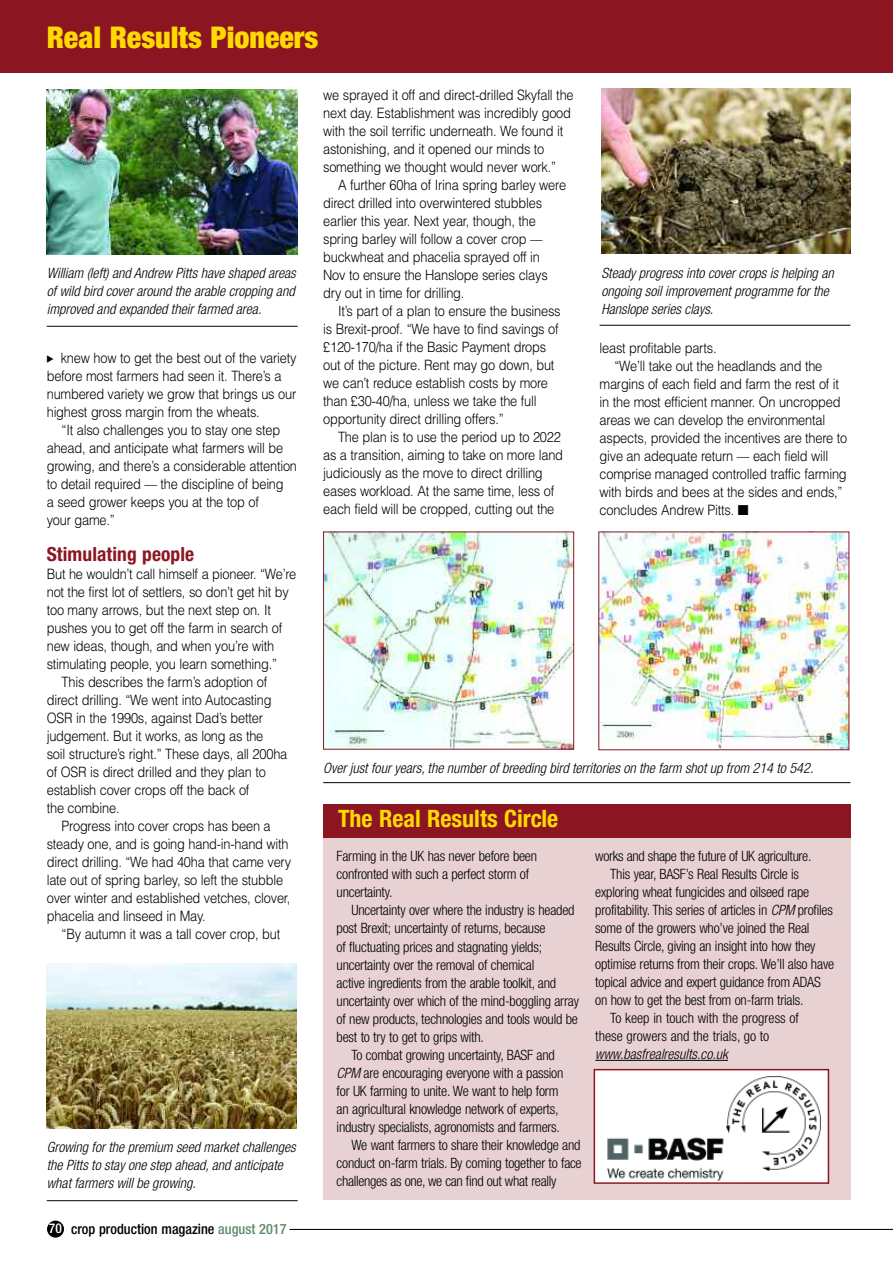
<style>
.page{position:relative;width:893px;height:1263px;background:#fff}
.page>*{position:absolute;margin:0;border:0;box-sizing:border-box;transform-origin:0 0}
.t1{font:900 condensed 30px "Helvetica Neue";color:#ffd902}
.t2{font:700 condensed 24px "Helvetica Neue";color:#ffd902}
.t3{font:700 condensed 19.5px "Helvetica Neue";letter-spacing:.005em;color:#8b1622}
.t4{font:300 14.25px/18px "Helvetica";letter-spacing:-.015em;color:#000;scale:.9 1}
.t5{font:300 condensed 14.25px/18px "Helvetica Neue";letter-spacing:-.015em;color:#000}
.t6{font:italic 300 condensed 14.25px/18px "Helvetica Neue";color:#000}
.t7{font:500 condensed 14.25px "Helvetica Neue";color:#000}
.s1{font-size:13.5px;color:#fff}
.s2{color:#60896c}
.s3{font-style:italic}
</style>
<div class="page">
<hr style="left:47px;top:326px;width:251px;height:1px;background:#000">
<img style="left:47px;top:89px;width:251px;height:165px">
<hr style="left:323px;top:782px;width:527px;height:1px;background:#000">
<img style="left:325px;top:533px;width:247px;height:214px">
<div style="left:323px;top:531px;width:251px;height:218px;border:1px solid #8b1622"></div>
<img style="left:600px;top:533px;width:247px;height:215px">
<div style="left:0;top:0;width:893px;height:72px;background:#8b1622"></div>
<hr style="left:600px;top:325px;width:250px;height:1px;background:#000">
<img style="left:601px;top:88px;width:249px;height:165px">
<hr style="left:47px;top:1200px;width:251px;height:1px;background:#000">
<img style="left:47px;top:964px;width:250px;height:165px">
<div style="left:323px;top:838px;width:527px;height:361px;background:#e8d1d3"></div>
<div style="left:323px;top:804px;width:527px;height:33px;background:#8b1622"></div>
<svg style="left:595px;top:1060px;width:25px;height:1px"></svg>
<hr style="left:620px;top:1060px;width:108px;height:1px;background:#000">
<div style="left:594px;top:1070px;width:234px;height:113px;background:#fff"></div>
<img style="left:607px;top:1137px;width:117px;height:44px">
<div style="left:594px;top:1069px;width:235px;height:115px;border:2px solid #8b1622"></div>
<img style="left:726px;top:1076px;width:94px;height:94px">
<div style="left:47px;top:1220px;width:17px;height:17px;background:#000;border-radius:50%"></div>
<hr style="left:289px;top:1229px;width:604px;height:1px;background:#000">
<h1 class="t1" style="left:47px;top:27px;width:273px">Real Results Pioneers</h1>
<p class="t6" style="left:47px;top:265px;width:251px;text-align:justify">William (left) and Andrew Pitts have shaped areas of wild bird cover around the arable cropping and improved and expanded their farmed area.</p>
<p class="t4" style="left:47px;top:349px;width:279px;text-indent:14px">knew how to get the best out of the variety before most farmers had seen it. There’s a numbered variety we grow that brings us our highest gross margin from the wheats.</p>
<p class="t4" style="left:47px;top:421px;width:280px;text-indent:15px">“It also challenges you to stay one step ahead, and anticipate what farmers will be growing, and there’s a considerable attention to detail required –– the discipline of being<br>a seed grower keeps you at the top of<br>your game.”</p>
<h3 class="t3" style="left:47px;top:547px;width:149px">Stimulating people</h3>
<p class="t4" style="left:47px;top:565px;width:279px">But he wouldn’t call himself a pioneer. “We’re</p>
<p class="t4" style="left:47px;top:583px;width:271px">not the first lot of settlers, so don’t get hit by</p>
<p class="t4" style="left:47px;top:601px;width:251px">too many arrows, but the next step on. It</p>
<p class="t4" style="left:47px;top:619px;width:263px">pushes you to get off the farm in search of</p>
<p class="t4" style="left:47px;top:637px;width:254px">new ideas, though, and when you’re with</p>
<p class="t4" style="left:47px;top:655px;width:257px">stimulating people, you learn something.”</p>
<p class="t4" style="left:62px;top:673px;width:230px">This describes the farm’s adoption of</p>
<p class="t4" style="left:47px;top:691px;width:251px">direct drilling. “We went into Autocasting</p>
<p class="t4" style="left:47px;top:709px;width:242px">OSR in the 1990s, against Dad’s better</p>
<p class="t4" style="left:47px;top:727px;width:242px">judgement. But it works, as long as the</p>
<p class="t4" style="left:47px;top:745px;width:269px">soil structure’s right.” These days, all 200ha</p>
<p class="t4" style="left:47px;top:763px;width:245px">of OSR is direct drilled and they plan to</p>
<p class="t4" style="left:47px;top:781px;width:227px">establish cover crops off the back of</p>
<p class="t4" style="left:47px;top:799px;width:82px">the combine.</p>
<p class="t4" style="left:62px;top:817px;width:234px">Progress into cover crops has been a</p>
<p class="t4" style="left:47px;top:835px;width:270px">steady one, and is going hand-in-hand with</p>
<p class="t4" style="left:47px;top:853px;width:273px">direct drilling. “We had 40ha that came very</p>
<p class="t4" style="left:47px;top:871px;width:264px">late out of spring barley, so left the stubble</p>
<p class="t4" style="left:47px;top:889px;width:272px">over winter and established vetches, clover,</p>
<p class="t4" style="left:47px;top:907px;width:178px">phacelia and linseed in May.</p>
<p class="t4" style="left:62px;top:925px;width:244px">“By autumn it was a tall cover crop, but</p>
<p class="t6" style="left:47px;top:1139px;width:251px">Growing for the premium seed market challenges the Pitts to stay one step ahead, and anticipate what farmers will be growing.</p>
<p class="t7" style="left:49px;top:1224px;width:239px"><span class="s1">70</span> crop production magazine <span class="s2">august 2017</span></p>
<p class="t4" style="left:323px;top:86px;width:280px">we sprayed it off and direct-drilled Skyfall the next day. Establishment was incredibly good with the soil terrific underneath. We found it astonishing, and it opened our minds to something we thought would never work.”</p>
<p class="t4" style="left:323px;top:176px;width:271px;text-indent:15px">A further 60ha of Irina spring barley were direct drilled into overwintered stubbles earlier this year. Next year, though, the spring barley will follow a cover crop –– buckwheat and phacelia sprayed off in<br>Nov to ensure the Hanslope series clays dry out in time for drilling.</p>
<p class="t4" style="left:323px;top:302px;width:265px;text-indent:15px">It’s part of a plan to ensure the business is Brexit-proof. “We have to find savings of £120-170/ha if the Basic Payment drops out of the picture. Rent may go down, but we can’t reduce establish costs by more than £30-40/ha, unless we take the full opportunity direct drilling offers.”</p>
<p class="t4" style="left:323px;top:428px;width:268px;text-indent:15px">The plan is to use the period up to 2022 as a transition, aiming to take on more land judiciously as the move to direct drilling eases workload. At the same time, less of each field will be cropped, cutting out the</p>
<p class="t6" style="left:601px;top:265px;width:234px">Steady progress into cover crops is helping an ongoing soil improvement programme for the<br>Hanslope series clays.</p>
<p class="t4" style="left:600px;top:339px;width:132px">least profitable parts.</p>
<p class="t4" style="left:614px;top:357px;width:233px">“We’ll take out the headlands and the</p>
<p class="t4" style="left:600px;top:375px;width:268px">margins of each field and farm the rest of it</p>
<p class="t4" style="left:600px;top:393px;width:269px">in the most efficient manner. On uncropped</p>
<p class="t4" style="left:600px;top:411px;width:252px">areas we can develop the environmental</p>
<p class="t4" style="left:600px;top:429px;width:277px">aspects, provided the incentives are there to</p>
<p class="t4" style="left:600px;top:447px;width:256px">give an adequate return –– each field will</p>
<p class="t4" style="left:600px;top:465px;width:276px">comprise managed controlled traffic farming</p>
<p class="t4" style="left:600px;top:483px;width:271px">with birds and bees at the sides and ends,”</p>
<p class="t4" style="left:600px;top:501px;width:167px">concludes Andrew Pitts. ■</p>
<p class="t6" style="left:323px;top:760px;width:492px">Over just four years, the number of breeding bird territories on the farm shot up from 214 to 542.</p>
<h2 class="t2" style="left:338px;top:810px;width:222px">The Real Results Circle</h2>
<p class="t5" style="left:337px;top:849px;width:202px">Farming in the UK has never before been confronted with such a perfect storm of uncertainty.</p>
<p class="t5" style="left:351px;top:903px;width:225px">Uncertainty over where the industry is headed</p>
<p class="t5" style="left:337px;top:921px;width:210px">post Brexit; uncertainty of returns, because</p>
<p class="t5" style="left:337px;top:939px;width:207px">of fluctuating prices and stagnating yields;</p>
<p class="t5" style="left:337px;top:957px;width:199px">uncertainty over the removal of chemical</p>
<p class="t5" style="left:337px;top:975px;width:221px">active ingredients from the arable toolkit, and</p>
<p class="t5" style="left:337px;top:993px;width:244px">uncertainty over which of the mind-boggling array</p>
<p class="t5" style="left:337px;top:1011px;width:243px">of new products, technologies and tools would be</p>
<p class="t5" style="left:337px;top:1029px;width:149px">best to try to get to grips with.</p>
<p class="t5" style="left:351px;top:1047px;width:205px">To combat growing uncertainty, BASF and</p>
<p class="t5" style="left:337px;top:1065px;width:228px"><span class="s3">CPM</span> are encouraging everyone with a passion</p>
<p class="t5" style="left:337px;top:1083px;width:223px">for UK farming to unite. We want to help form</p>
<p class="t5" style="left:337px;top:1101px;width:223px">an agricultural knowledge network of experts,</p>
<p class="t5" style="left:337px;top:1119px;width:225px">industry specialists, agronomists and farmers.</p>
<p class="t5" style="left:351px;top:1137px;width:231px">We want farmers to share their knowledge and</p>
<p class="t5" style="left:337px;top:1155px;width:247px">conduct on-farm trials. By coming together to face</p>
<p class="t5" style="left:337px;top:1173px;width:221px">challenges as one, we can find out what really</p>
<p class="t5" style="left:595px;top:848px;width:218px">works and shape the future of UK agriculture.</p>
<p class="t5" style="left:610px;top:866px;width:190px">This year, BASF’s Real Results Circle is</p>
<p class="t5" style="left:595px;top:884px;width:215px">exploring wheat fungicides and oilseed rape</p>
<p class="t5" style="left:595px;top:902px;width:239px">profitability. This series of articles in <span class="s3">CPM</span> profiles</p>
<p class="t5" style="left:595px;top:920px;width:216px">some of the growers who’ve joined the Real</p>
<p class="t5" style="left:595px;top:938px;width:222px">Results Circle, giving an insight into how they</p>
<p class="t5" style="left:595px;top:956px;width:240px">optimise returns from their crops. We’ll also have</p>
<p class="t5" style="left:595px;top:974px;width:227px">topical advice and expert guidance from ADAS</p>
<p class="t5" style="left:595px;top:992px;width:210px">on how to get the best from on-farm trials.</p>
<p class="t5" style="left:610px;top:1010px;width:190px">To keep in touch with the progress of</p>
<p class="t5" style="left:595px;top:1028px;width:176px">these growers and the trials, go to</p>
<p class="t6" style="left:595px;top:1046px;width:134px">www.basfrealresults.co.uk</p>
</div>
